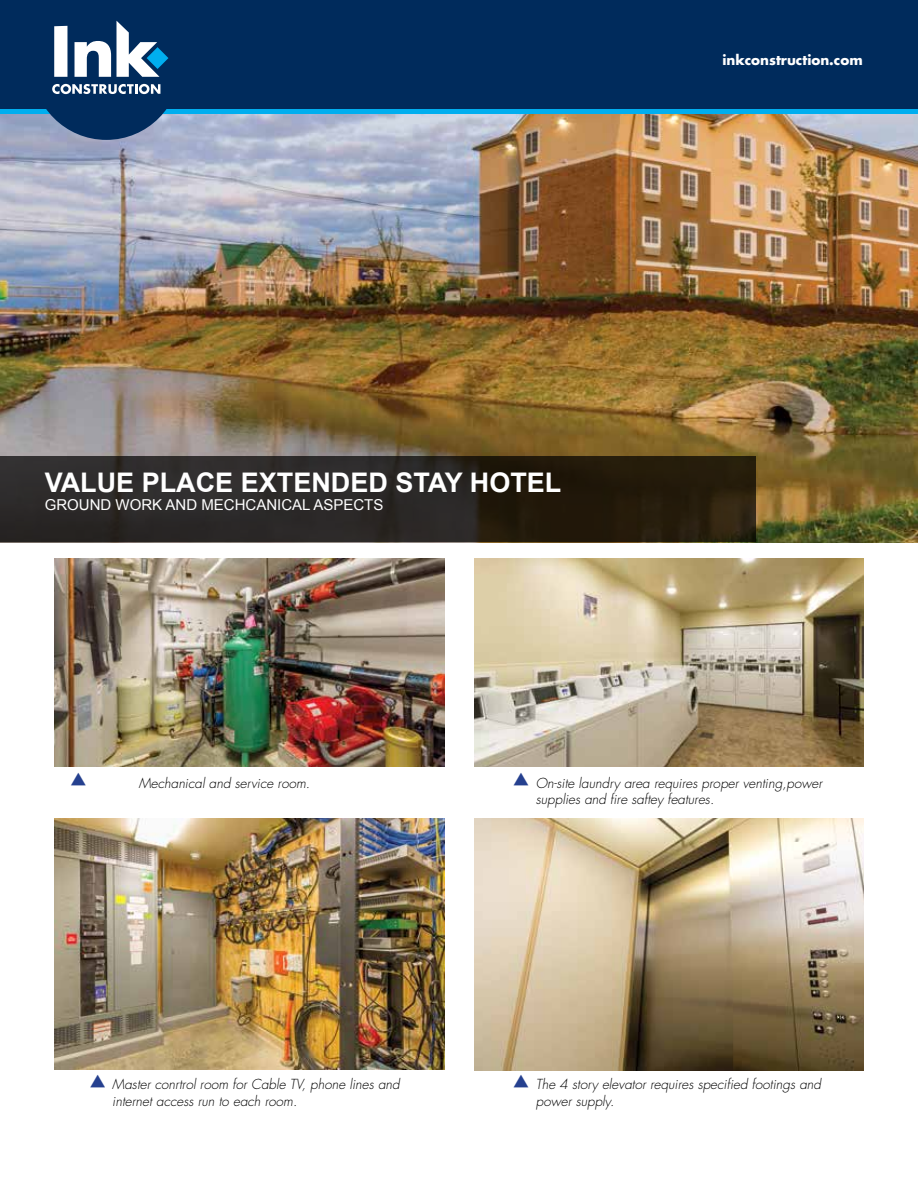
<style>
.page{position:relative;width:918px;height:1188px;background:#fff}
.page>*{position:absolute;margin:0;border:0;box-sizing:border-box;transform-origin:0 0}
.t1{font:700 27px "Arial";color:#fff}
.t2{font:15px "Arial";color:#fff}
.t3{font:italic 300 13.5px/16.2px "Futura";color:#000}
.t4{font:700 13.5px "Futura";color:#fff}
</style>
<div class="page">
<img style="left:0;top:114px;width:918px;height:428px">
<div style="left:0;top:0;width:918px;height:112px;background:#002b5c"></div>
<div style="left:0;top:109px;width:918px;height:5px;background:#00aeef"></div>
<svg style="left:32px;top:20px;width:148px;height:120px"></svg>
<svg style="left:0;top:457px;width:755px;height:85px;background:#29241d"></svg>
<img style="left:474px;top:818px;width:390px;height:252px">
<img style="left:474px;top:559px;width:390px;height:207px">
<img style="left:55px;top:559px;width:389px;height:207px">
<img style="left:54px;top:818px;width:390px;height:251px">
<p class="t4" style="left:723px;top:50px;width:142px">inkconstruction.com</p>
<h1 class="t1" style="left:45px;top:464px;width:518px">VALUE PLACE EXTENDED STAY HOTEL</h1>
<p class="t2" style="left:45px;top:495px;width:340px">GROUND WORK AND MECHCANICAL ASPECTS</p>
<p class="t3" style="left:139px;top:775px;width:173px">Mechanical and service room.</p>
<p class="t3" style="left:536px;top:775px;width:288px">On-site laundry area requires proper venting,power supplies and fire saftey features.</p>
<p class="t3" style="left:112px;top:1076px;width:289px">Master conrtrol room for Cable TV, phone lines and internet access run to each room.</p>
<p class="t3" style="left:536px;top:1076px;width:287px">The 4 story elevator requires specified footings and power supply.</p>
</div>
